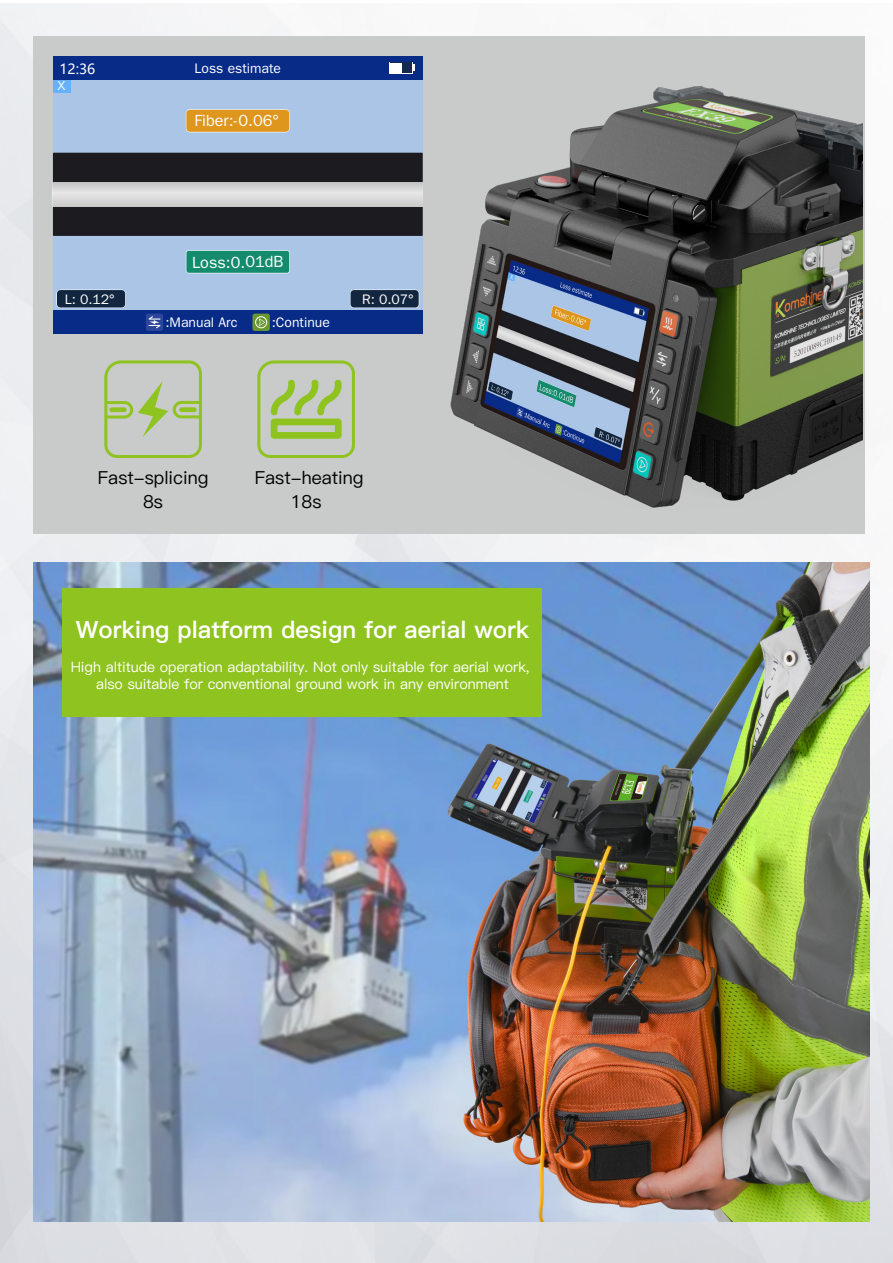
<style>
.page{position:relative;width:893px;height:1263px;background:#fff}
.page>*{position:absolute;margin:0;border:0;box-sizing:border-box;transform-origin:0 0}
.t1{font:23.85px "Ping Fang SC Heavy";color:#fff}
.t2{font:18px/23.4px "Ping Fang SC Medium";color:#000;text-align:center}
.t3{font:16.2px "Wen Quan Yi Zen Hei Sharp";letter-spacing:-.01em;color:#fff}
.t4{font:14.25px/17.1px "Ping Fang SC Medium";color:#fff;text-align:center}
.t5{font:13.8px "Wen Quan Yi Zen Hei Sharp";color:#fff}
.t6{font:13.8px "Microsoft Ya Hei";color:#fff}
.t7{font:12.45px "Ping Fang SC Medium";color:#fff}
</style>
<div class="page">
<img style="left:0;top:3px;width:887px;height:1260px">
<div style="left:33px;top:37px;width:831px;height:497px;background:#c9caca"></div>
<svg style="left:257px;top:360px;width:98px;height:98px"></svg>
<svg style="left:104px;top:360px;width:98px;height:98px"></svg>
<div style="left:179px;top:407px;width:18px;height:5px;background:#8fc31f;border-radius:2px"></div>
<div style="left:53px;top:56px;width:370px;height:277px;background:#abc5e6"></div>
<svg style="left:56px;top:290px;width:70px;height:18px"></svg>
<div style="left:57px;top:290px;width:68px;height:17px;background:#122640;border-radius:4px"></div>
<svg style="left:350px;top:290px;width:69px;height:18px"></svg>
<div style="left:350px;top:290px;width:69px;height:17px;background:#122640;border-radius:4px"></div>
<svg style="left:186px;top:109px;width:104px;height:23px"></svg>
<div style="left:186px;top:110px;width:103px;height:22px;background:#de961d;border-radius:4px"></div>
<div style="left:53px;top:79px;width:17px;height:13px;background:#61b0ff"></div>
<div style="left:53px;top:56px;width:370px;height:23px;background:#072b87"></div>
<div style="left:53px;top:310px;width:370px;height:23px;background:#072b87"></div>
<div style="left:389px;top:62px;width:23px;height:11px;background:#fff"></div>
<div style="left:390px;top:62px;width:22px;height:11px;background:#122b4f"></div>
<div style="left:390px;top:63px;width:12px;height:9px;background:#fff"></div>
<svg style="left:412px;top:64px;width:3px;height:7px"></svg>
<div style="left:186px;top:250px;width:104px;height:23px;background:#90c7ba;border-radius:3px"></div>
<div style="left:186px;top:251px;width:103px;height:22px;background:#158b6d;border-radius:2px"></div>
<div style="left:53px;top:153px;width:370px;height:83px;background:#1b1b20"></div>
<svg style="left:53px;top:182px;width:370px;height:24px"></svg>
<svg style="left:252px;top:314px;width:18px;height:17px"></svg>
<div style="left:255px;top:316px;width:12px;height:12px;border:1px solid #fff;border-radius:50%"></div>
<svg style="left:259px;top:319px;width:6px;height:7px"></svg>
<div style="left:146px;top:314px;width:17px;height:17px;background:#2b469a;border-radius:2px"></div>
<svg style="left:148px;top:316px;width:13px;height:12px"></svg>
<img style="left:450px;top:86px;width:412px;height:422px">
<img style="left:33px;top:562px;width:836px;height:659px">
<div style="left:62px;top:589px;width:480px;height:128px;background:#8fc31f"></div>
<img style="left:779px;top:691px;width:114px;height:572px">
<p class="t6" style="left:59px;top:59px;width:37px">12:36</p>
<p class="t5" style="left:195px;top:59px;width:88px">Loss estimate</p>
<p class="t7" style="left:58px;top:78px;width:9px">X</p>
<p class="t3" style="left:194px;top:110px;width:86px">Fiber:-0.06°</p>
<p class="t3" style="left:192px;top:252px;width:93px">Loss:0.01dB</p>
<p class="t5" style="left:65px;top:290px;width:52px">L: 0.12°</p>
<p class="t5" style="left:362px;top:290px;width:53px">R: 0.07°</p>
<p class="t5" style="left:165px;top:314px;width:73px">:Manual Arc</p>
<p class="t5" style="left:272px;top:314px;width:59px">:Continue</p>
<p class="t2" style="left:98px;top:466px;width:112px">Fast-splicing<br>8s</p>
<p class="t2" style="left:255px;top:466px;width:110px">Fast-heating<br>18s</p>
<h1 class="t1" style="left:76px;top:615px;width:455px">Working platform design for aerial work</h1>
<p class="t4" style="left:71px;top:658px;width:460px">High altitude operation adaptability. Not only suitable for aerial work, also suitable for conventional ground work in any environment</p>
</div>
